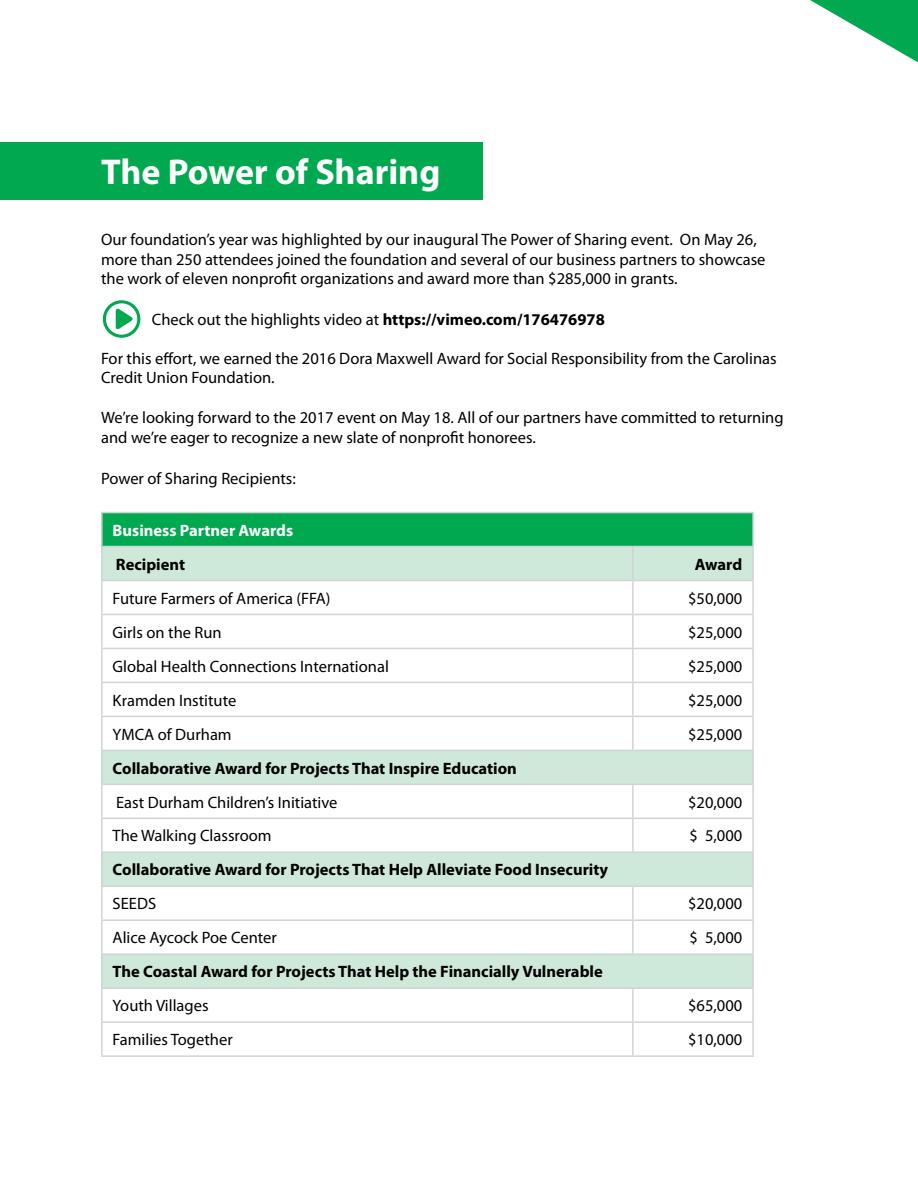
<style>
.page{position:relative;width:918px;height:1188px;background:#fff}
.page>*{position:absolute;margin:0;border:0;box-sizing:border-box;transform-origin:0 0}
.t1{font:700 36px "Myriad Pro";color:#fff}
.t2{font:16.5px/19.8px "Myriad Pro";color:#000}
.t3{font:700 16.5px "Myriad Pro";color:#000}
.t4{font:700 16.5px "Myriad Pro";color:#fff}
.s1{font-weight:700}
</style>
<div class="page">
<div style="left:102px;top:513px;width:651px;height:34px;background:#00a94f"></div>
<div style="left:102px;top:547px;width:531px;height:33px;background:#cee9d9"></div>
<div style="left:633px;top:547px;width:120px;height:33px;background:#cee9d9"></div>
<div style="left:102px;top:750px;width:651px;height:34px;background:#cee9d9"></div>
<div style="left:102px;top:852px;width:651px;height:34px;background:#cee9d9"></div>
<div style="left:102px;top:954px;width:651px;height:34px;background:#cee9d9"></div>
<hr style="left:101px;top:512px;width:532px;height:1px;background:#d1d3d4">
<hr style="left:101px;top:513px;width:2px;height:33px;background:#d1d3d4">
<hr style="left:633px;top:512px;width:121px;height:1px;background:#d1d3d4">
<hr style="left:752px;top:513px;width:2px;height:33px;background:#d1d3d4">
<hr style="left:101px;top:546px;width:532px;height:1px;background:#d1d3d4">
<hr style="left:101px;top:547px;width:2px;height:33px;background:#d1d3d4">
<hr style="left:633px;top:546px;width:121px;height:1px;background:#d1d3d4">
<hr style="left:632px;top:547px;width:2px;height:33px;background:#d1d3d4">
<hr style="left:752px;top:547px;width:2px;height:33px;background:#d1d3d4">
<hr style="left:101px;top:580px;width:532px;height:1px;background:#d1d3d4">
<hr style="left:101px;top:581px;width:2px;height:33px;background:#d1d3d4">
<hr style="left:633px;top:580px;width:121px;height:1px;background:#d1d3d4">
<hr style="left:632px;top:581px;width:2px;height:33px;background:#d1d3d4">
<hr style="left:752px;top:581px;width:2px;height:33px;background:#d1d3d4">
<hr style="left:101px;top:614px;width:532px;height:1px;background:#d1d3d4">
<hr style="left:101px;top:615px;width:2px;height:33px;background:#d1d3d4">
<hr style="left:633px;top:614px;width:121px;height:1px;background:#d1d3d4">
<hr style="left:632px;top:615px;width:2px;height:33px;background:#d1d3d4">
<hr style="left:752px;top:615px;width:2px;height:33px;background:#d1d3d4">
<hr style="left:101px;top:648px;width:532px;height:1px;background:#d1d3d4">
<hr style="left:101px;top:649px;width:2px;height:33px;background:#d1d3d4">
<hr style="left:633px;top:648px;width:121px;height:1px;background:#d1d3d4">
<hr style="left:632px;top:649px;width:2px;height:33px;background:#d1d3d4">
<hr style="left:752px;top:649px;width:2px;height:33px;background:#d1d3d4">
<hr style="left:101px;top:682px;width:532px;height:1px;background:#d1d3d4">
<hr style="left:101px;top:683px;width:2px;height:33px;background:#d1d3d4">
<hr style="left:633px;top:682px;width:121px;height:1px;background:#d1d3d4">
<hr style="left:632px;top:683px;width:2px;height:33px;background:#d1d3d4">
<hr style="left:752px;top:683px;width:2px;height:33px;background:#d1d3d4">
<hr style="left:101px;top:716px;width:532px;height:1px;background:#d1d3d4">
<hr style="left:101px;top:717px;width:2px;height:33px;background:#d1d3d4">
<hr style="left:633px;top:716px;width:121px;height:1px;background:#d1d3d4">
<hr style="left:632px;top:717px;width:2px;height:33px;background:#d1d3d4">
<hr style="left:752px;top:717px;width:2px;height:33px;background:#d1d3d4">
<hr style="left:101px;top:750px;width:532px;height:1px;background:#d1d3d4">
<hr style="left:101px;top:751px;width:2px;height:33px;background:#d1d3d4">
<hr style="left:633px;top:750px;width:121px;height:1px;background:#d1d3d4">
<hr style="left:752px;top:751px;width:2px;height:33px;background:#d1d3d4">
<hr style="left:101px;top:784px;width:532px;height:1px;background:#d1d3d4">
<hr style="left:101px;top:785px;width:2px;height:33px;background:#d1d3d4">
<hr style="left:633px;top:784px;width:121px;height:1px;background:#d1d3d4">
<hr style="left:632px;top:785px;width:2px;height:33px;background:#d1d3d4">
<hr style="left:752px;top:785px;width:2px;height:33px;background:#d1d3d4">
<hr style="left:101px;top:818px;width:532px;height:1px;background:#d1d3d4">
<hr style="left:101px;top:819px;width:2px;height:33px;background:#d1d3d4">
<hr style="left:633px;top:818px;width:121px;height:1px;background:#d1d3d4">
<hr style="left:632px;top:819px;width:2px;height:33px;background:#d1d3d4">
<hr style="left:752px;top:819px;width:2px;height:33px;background:#d1d3d4">
<hr style="left:101px;top:852px;width:532px;height:1px;background:#d1d3d4">
<hr style="left:101px;top:853px;width:2px;height:33px;background:#d1d3d4">
<hr style="left:633px;top:852px;width:121px;height:1px;background:#d1d3d4">
<hr style="left:752px;top:853px;width:2px;height:33px;background:#d1d3d4">
<hr style="left:101px;top:886px;width:532px;height:1px;background:#d1d3d4">
<hr style="left:101px;top:887px;width:2px;height:33px;background:#d1d3d4">
<hr style="left:633px;top:886px;width:121px;height:1px;background:#d1d3d4">
<hr style="left:632px;top:887px;width:2px;height:33px;background:#d1d3d4">
<hr style="left:752px;top:887px;width:2px;height:33px;background:#d1d3d4">
<hr style="left:101px;top:920px;width:532px;height:1px;background:#d1d3d4">
<hr style="left:101px;top:921px;width:2px;height:32px;background:#d1d3d4">
<hr style="left:633px;top:920px;width:121px;height:1px;background:#d1d3d4">
<hr style="left:632px;top:921px;width:2px;height:32px;background:#d1d3d4">
<hr style="left:752px;top:921px;width:2px;height:32px;background:#d1d3d4">
<hr style="left:101px;top:953px;width:532px;height:2px;background:#d1d3d4">
<hr style="left:101px;top:955px;width:2px;height:32px;background:#d1d3d4">
<hr style="left:633px;top:953px;width:121px;height:2px;background:#d1d3d4">
<hr style="left:752px;top:955px;width:2px;height:32px;background:#d1d3d4">
<hr style="left:101px;top:987px;width:532px;height:2px;background:#d1d3d4">
<hr style="left:101px;top:989px;width:2px;height:32px;background:#d1d3d4">
<hr style="left:633px;top:987px;width:121px;height:2px;background:#d1d3d4">
<hr style="left:632px;top:989px;width:2px;height:32px;background:#d1d3d4">
<hr style="left:752px;top:989px;width:2px;height:32px;background:#d1d3d4">
<hr style="left:101px;top:1021px;width:532px;height:2px;background:#d1d3d4">
<hr style="left:101px;top:1023px;width:2px;height:32px;background:#d1d3d4">
<hr style="left:633px;top:1021px;width:121px;height:2px;background:#d1d3d4">
<hr style="left:632px;top:1023px;width:2px;height:32px;background:#d1d3d4">
<hr style="left:752px;top:1023px;width:2px;height:32px;background:#d1d3d4">
<hr style="left:101px;top:1055px;width:532px;height:2px;background:#d1d3d4">
<hr style="left:633px;top:1055px;width:121px;height:2px;background:#d1d3d4">
<svg style="left:810px;top:0;width:108px;height:62px"></svg>
<div style="left:0;top:142px;width:482px;height:57px;background:#00a94f"></div>
<svg style="left:103px;top:300px;width:37px;height:38px"></svg>
<h1 class="t1" style="left:101px;top:148px;width:341px">The Power of Sharing</h1>
<p class="t2" style="left:101px;top:229px;width:666px">Our foundation’s year was highlighted by our inaugural The Power of Sharing event. On May 26, more than 250 attendees joined the foundation and several of our business partners to showcase the work of eleven nonprofit organizations and award more than $285,000 in grants.</p>
<p class="t2" style="left:152px;top:309px;width:455px">Check out the highlights video at <span class="s1">https://vimeo.com/176476978</span></p>
<p class="t2" style="left:101px;top:348px;width:677px">For this effort, we earned the 2016 Dora Maxwell Award for Social Responsibility from the Carolinas<br>Credit Union Foundation.</p>
<p class="t2" style="left:101px;top:407px;width:684px">We’re looking forward to the 2017 event on May 18. All of our partners have committed to returning and we’re eager to recognize a new slate of nonprofit honorees.</p>
<p class="t2" style="left:101px;top:469px;width:196px">Power of Sharing Recipients:</p>
<p class="t4" style="left:113px;top:519px;width:182px">Business Partner Awards</p>
<p class="t3" style="left:116px;top:553px;width:71px">Recipient</p>
<p class="t3" style="left:695px;top:553px;width:49px">Award</p>
<p class="t2" style="left:113px;top:588px;width:219px">Future Farmers of America (FFA)</p>
<p class="t2" style="left:688px;top:588px;width:56px">$50,000</p>
<p class="t2" style="left:113px;top:622px;width:111px">Girls on the Run</p>
<p class="t2" style="left:688px;top:622px;width:56px">$25,000</p>
<p class="t2" style="left:113px;top:656px;width:278px">Global Health Connections International</p>
<p class="t2" style="left:688px;top:656px;width:56px">$25,000</p>
<p class="t2" style="left:113px;top:690px;width:125px">Kramden Institute</p>
<p class="t2" style="left:688px;top:690px;width:56px">$25,000</p>
<p class="t2" style="left:113px;top:724px;width:121px">YMCA of Durham</p>
<p class="t2" style="left:688px;top:724px;width:56px">$25,000</p>
<p class="t3" style="left:113px;top:757px;width:406px">Collaborative Award for Projects That Inspire Education</p>
<p class="t2" style="left:116px;top:792px;width:223px">East Durham Children’s Initiative</p>
<p class="t2" style="left:688px;top:792px;width:56px">$20,000</p>
<p class="t2" style="left:113px;top:826px;width:161px">The Walking Classroom</p>
<p class="t2" style="left:690px;top:826px;width:54px">$ 5,000</p>
<p class="t3" style="left:113px;top:859px;width:497px">Collaborative Award for Projects That Help Alleviate Food Insecurity</p>
<p class="t2" style="left:113px;top:894px;width:45px">SEEDS</p>
<p class="t2" style="left:688px;top:894px;width:56px">$20,000</p>
<p class="t2" style="left:113px;top:928px;width:166px">Alice Aycock Poe Center</p>
<p class="t2" style="left:690px;top:928px;width:54px">$ 5,000</p>
<p class="t3" style="left:113px;top:961px;width:492px">The Coastal Award for Projects That Help the Financially Vulnerable</p>
<p class="t2" style="left:113px;top:996px;width:97px">Youth Villages</p>
<p class="t2" style="left:688px;top:996px;width:56px">$65,000</p>
<p class="t2" style="left:113px;top:1030px;width:122px">Families Together</p>
<p class="t2" style="left:688px;top:1030px;width:56px">$10,000</p>
</div>
